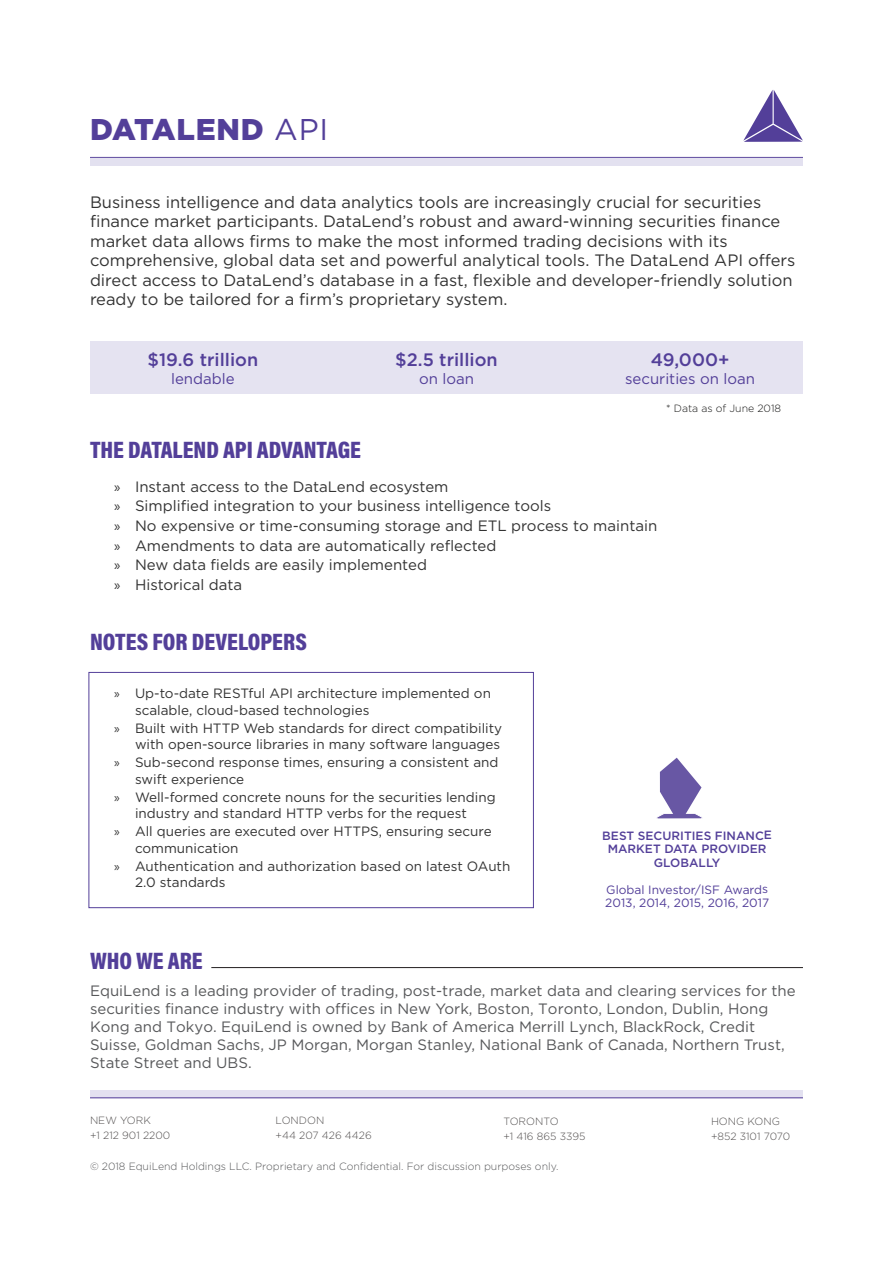
<style>
.page{position:relative;width:893px;height:1263px;background:#fff}
.page>*{position:absolute;margin:0;border:0;box-sizing:border-box;transform-origin:0 0}
.bullets5{font:900 30px "Gotham";letter-spacing:.025em;color:#533f99}
.headline{font:900 24px "Acumin Pro Cond";letter-spacing:-.005em;color:#533f99}
.Paragraph1{font:500 18px "Gotham";color:#533f99}
.bullets5-2{font:16.5px/19.5px "Gotham";color:#333}
.headline-2{font:15px/18px "Gotham";color:#57585a}
.t1{font:15px "Gotham";color:#333}
.Paragraph1-2{font:15px "Gotham";color:#533f99}
.t2{font:13.5px/16.5px "Gotham";color:#333}
.t3{font:12px "Gotham";color:#533f99}
.t4{font:500 12px/13.5px "Gotham";color:#533f99;text-align:center}
.t5{font:300 10.5px "Gotham";color:#57585a}
.t6{font:300 10.5px "Gotham";color:#524f4f}
.t7{font:300 10.5px "Gotham";color:#171716}
.s1{font-weight:400}
.s2{font-family:"Myriad Pro"}
</style>
<div class="page">
<svg style="left:743px;top:90px;width:60px;height:52px"></svg>
<div style="left:90px;top:157px;width:713px;height:8px;background:#e3e1f0"></div>
<div style="left:90px;top:1090px;width:713px;height:8px;background:#e3e1f0"></div>
<hr style="left:90px;top:157px;width:713px;height:1px;background:#604da0">
<hr style="left:90px;top:1097px;width:713px;height:1px;background:#604da0">
<svg style="left:657px;top:758px;width:45px;height:61px"></svg>
<div style="left:89px;top:672px;width:445px;height:236px;border:1px solid #533f99"></div>
<hr style="left:211px;top:967px;width:592px;height:1px;background:#231f20">
<div style="left:90px;top:341px;width:713px;height:53px;background:#e5e3f1"></div>
<p class="bullets5" style="left:90px;top:108px;width:240px">DATALEND <span class="s1">API</span></p>
<p class="bullets5-2" style="left:90px;top:192px;width:707px">Business intelligence and data analytics tools are increasingly crucial for securities finance market participants. DataLend’s robust and award-winning securities finance market data allows firms to make the most informed trading decisions with its comprehensive, global data set and powerful analytical tools. The DataLend API offers direct access to DataLend’s database in a fast, flexible and developer-friendly solution ready to be tailored for a firm’s proprietary system.</p>
<p class="Paragraph1" style="left:147px;top:348px;width:112px">$19.6 trillion</p>
<p class="Paragraph1-2" style="left:171px;top:369px;width:65px">lendable</p>
<p class="headline" style="left:90px;top:434px;width:273px">THE DATALEND API ADVANTAGE</p>
<p class="Paragraph1" style="left:395px;top:348px;width:104px">$2.5 trillion</p>
<p class="Paragraph1-2" style="left:419px;top:369px;width:56px">on loan</p>
<p class="Paragraph1" style="left:651px;top:348px;width:80px">49,000+</p>
<p class="Paragraph1-2" style="left:625px;top:369px;width:132px">securities on loan</p>
<p class="t7" style="left:666px;top:402px;width:116px">* Data as of June 2018</p>
<p class="t1" style="left:114px;top:477px;width:336px"><span class="s2">»</span> Instant access to the DataLend ecosystem</p>
<p class="t1" style="left:114px;top:497px;width:439px"><span class="s2">»</span> Simplified integration to your business intelligence tools</p>
<p class="t1" style="left:114px;top:516px;width:545px"><span class="s2">»</span> No expensive or time-consuming storage and ETL process to maintain</p>
<p class="t1" style="left:114px;top:536px;width:384px"><span class="s2">»</span> Amendments to data are automatically reflected</p>
<p class="t1" style="left:114px;top:555px;width:314px"><span class="s2">»</span> New data fields are easily implemented</p>
<p class="t1" style="left:114px;top:575px;width:130px"><span class="s2">»</span> Historical data</p>
<p class="headline" style="left:90px;top:626px;width:218px">NOTES FOR DEVELOPERS</p>
<p class="t2" style="left:135px;top:685px;width:357px;text-indent:-21px"><span class="s2">»</span> Up-to-date RESTful API architecture implemented on scalable, cloud-based technologies</p>
<p class="t2" style="left:114px;top:719px;width:390px;text-align:right"><span class="s2">»</span> Built with HTTP Web standards for direct compatibility with open-source libraries in many software languages</p>
<p class="t2" style="left:135px;top:754px;width:365px;text-indent:-21px"><span class="s2">»</span> Sub-second response times, ensuring a consistent and swift experience</p>
<p class="t2" style="left:114px;top:788px;width:383px;text-align:center"><span class="s2">»</span> Well-formed concrete nouns for the securities lending industry and standard HTTP verbs for the request</p>
<p class="t2" style="left:135px;top:823px;width:358px;text-indent:-21px"><span class="s2">»</span> All queries are executed over HTTPS, ensuring secure communication</p>
<p class="t2" style="left:135px;top:857px;width:377px;text-indent:-21px"><span class="s2">»</span> Authentication and authorization based on latest OAuth<br>2.0 standards</p>
<p class="t4" style="left:602px;top:828px;width:171px">BEST SECURITIES FINANCE</p>
<p class="t4" style="left:608px;top:842px;width:160px">MARKET DATA PROVIDER<br>GLOBALLY</p>
<p class="t3" style="left:606px;top:882px;width:163px">Global Investor/ISF Awards</p>
<p class="t3" style="left:605px;top:895px;width:165px">2013, 2014, 2015, 2016, 2017</p>
<p class="headline" style="left:90px;top:945px;width:114px">WHO WE ARE</p>
<p class="headline-2" style="left:90px;top:981px;width:707px">EquiLend is a leading provider of trading, post-trade, market data and clearing services for the securities finance industry with offices in New York, Boston, Toronto, London, Dublin, Hong Kong and Tokyo. EquiLend is owned by Bank of America Merrill Lynch, BlackRock, Credit Suisse, Goldman Sachs, JP Morgan, Morgan Stanley, National Bank of Canada, Northern Trust, State Street and UBS.</p>
<p class="t6" style="left:90px;top:1114px;width:62px">NEW YORK</p>
<p class="t6" style="left:90px;top:1129px;width:82px">+1 212 901 2200</p>
<p class="t6" style="left:276px;top:1114px;width:50px">LONDON</p>
<p class="t6" style="left:276px;top:1129px;width:98px">+44 207 426 4426</p>
<p class="t6" style="left:503px;top:1115px;width:57px">TORONTO</p>
<p class="t6" style="left:503px;top:1130px;width:84px">+1 416 865 3395</p>
<p class="t6" style="left:711px;top:1115px;width:71px">HONG KONG</p>
<p class="t6" style="left:711px;top:1130px;width:81px">+852 3101 7070</p>
<p class="t5" style="left:90px;top:1160px;width:470px">© 2018 EquiLend Holdings LLC. Proprietary and Confidential. For discussion purposes only.</p>
</div>
